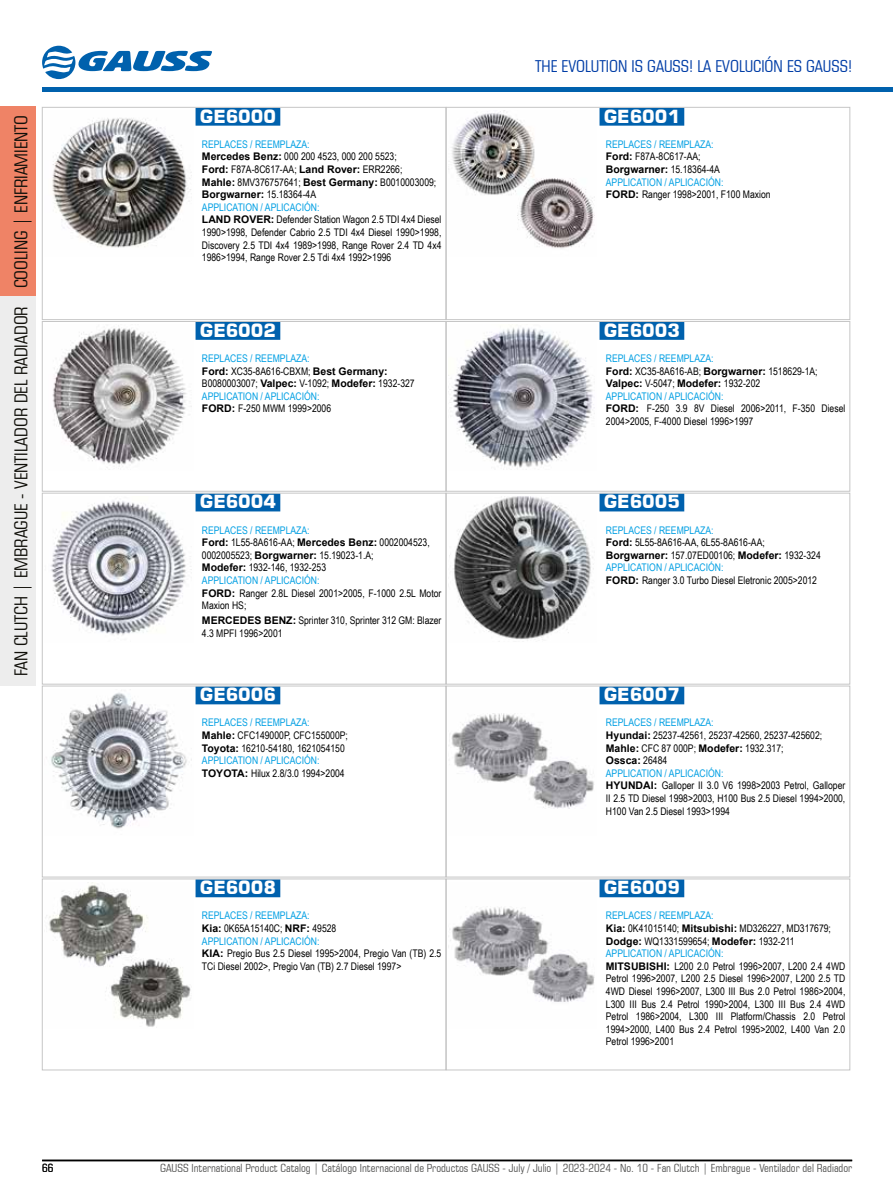
<style>
.page{position:relative;width:893px;height:1191px;background:#fff}
.page>*{position:absolute;margin:0;border:0;box-sizing:border-box;transform-origin:0 0}
.t1{font:condensed 18px "Square 721 BT";color:#11100a}
.t2{font:700 18px "Square 721 BT";color:#fff}
.t3{font:condensed 16.5px "Square 721 BT";color:#003da6}
.t4{font:condensed 11.25px "Square 721 BT";color:#575756}
.t5{font:condensed 11.25px "Square 721 BT";color:#000}
.t6{font:10.5px/12.6px "Arial Narrow";color:#000}
.t7{font:700 10.5px "Arial";color:#000}
.t8{font:10.5px/12.6px "Arial Narrow";color:#009fe3}
.s1{color:#009fe3}
.s2{font-family:"Arial";font-weight:700}
.s3{font-family:"Arial Narrow";font-weight:400}
.s4{font-family:"Arial";font-weight:700;color:#000}
.s5{color:#000}
</style>
<div class="page">
<hr style="left:42px;top:1159px;width:810px;height:2px;background:#000">
<div style="left:0;top:296px;width:36px;height:389px;background:#ededed"></div>
<div style="left:0;top:106px;width:36px;height:190px;background:#ef8366"></div>
<svg style="left:42px;top:46px;width:170px;height:33px"></svg>
<hr style="left:42px;top:87px;width:851px;height:4px;background:#0061ad">
<div style="left:196px;top:108px;width:84px;height:18px;background:#0061ad"></div>
<div style="left:42px;top:107px;width:404px;height:213px;border:1px solid #c6c6c6"></div>
<img style="left:52px;top:118px;width:140px;height:130px">
<div style="left:599px;top:108px;width:85px;height:18px;background:#0061ad"></div>
<div style="left:446px;top:107px;width:404px;height:213px;border:1px solid #c6c6c6"></div>
<img style="left:451px;top:111px;width:144px;height:138px">
<div style="left:196px;top:322px;width:84px;height:18px;background:#0061ad"></div>
<div style="left:42px;top:321px;width:404px;height:170px;border:1px solid #c6c6c6"></div>
<img style="left:52px;top:325px;width:140px;height:140px">
<div style="left:599px;top:322px;width:85px;height:18px;background:#0061ad"></div>
<div style="left:446px;top:321px;width:404px;height:170px;border:1px solid #c6c6c6"></div>
<img style="left:450px;top:327px;width:145px;height:143px">
<div style="left:196px;top:493px;width:84px;height:18px;background:#0061ad"></div>
<div style="left:42px;top:493px;width:404px;height:191px;border:1px solid #c6c6c6"></div>
<img style="left:51px;top:500px;width:141px;height:135px">
<div style="left:599px;top:493px;width:85px;height:18px;background:#0061ad"></div>
<div style="left:446px;top:493px;width:404px;height:191px;border:1px solid #c6c6c6"></div>
<img style="left:449px;top:496px;width:145px;height:146px">
<div style="left:196px;top:686px;width:84px;height:18px;background:#0061ad"></div>
<div style="left:42px;top:686px;width:404px;height:191px;border:1px solid #c6c6c6"></div>
<img style="left:51px;top:689px;width:141px;height:140px">
<div style="left:599px;top:686px;width:85px;height:18px;background:#0061ad"></div>
<div style="left:446px;top:686px;width:404px;height:191px;border:1px solid #c6c6c6"></div>
<img style="left:451px;top:713px;width:143px;height:96px">
<div style="left:196px;top:879px;width:84px;height:18px;background:#0061ad"></div>
<div style="left:42px;top:878px;width:404px;height:192px;border:1px solid #c6c6c6"></div>
<img style="left:46px;top:882px;width:145px;height:145px">
<div style="left:599px;top:879px;width:85px;height:18px;background:#0061ad"></div>
<div style="left:446px;top:878px;width:404px;height:192px;border:1px solid #c6c6c6"></div>
<img style="left:450px;top:907px;width:145px;height:95px">
<h1 class="t1" style="left:10px;top:676px;width:563px;rotate:-90deg">FAN CLUTCH | EMBRAGUE - VENTILADOR DEL RADIADOR COOLING | ENFRIAMIENTO</h1>
<p class="t5" style="left:42px;top:1161px;width:13px">66</p>
<h1 class="t2" style="left:200px;top:105px;width:78px">GE6000</h1>
<p class="t6" style="left:202px;top:137px;width:236px"><span class="s1">REPLACES / REEMPLAZA:<br></span><span class="s2">Mercedes Benz:</span> 000 200 4523, 000 200 5523;<br><span class="s2">Ford:</span> F87A-8C617-AA; <span class="s2">Land Rover:</span> ERR2266; <span class="s2">Mahle:</span> 8MV376757641; <span class="s2">Best Germany:</span> B0010003009;</p>
<p class="t7" style="left:202px;top:187px;width:116px">Borgwarner: <span class="s3">15.18364-4A</span></p>
<p class="t6" style="left:202px;top:200px;width:241px"><span class="s1">APPLICATION / APLICACIÓN:<br></span><span class="s2">LAND ROVER:</span> Defender Station Wagon 2.5 TDI 4x4 Diesel 1990&gt;1998, Defender Cabrio 2.5 TDI 4x4 Diesel 1990&gt;1998, Discovery 2.5 TDI 4x4 1989&gt;1998, Range Rover 2.4 TD 4x4<br>1986&gt;1994, Range Rover 2.5 Tdi 4x4 1992&gt;1996</p>
<h1 class="t2" style="left:200px;top:319px;width:78px">GE6002</h1>
<p class="t8" style="left:202px;top:351px;width:109px">REPLACES / REEMPLAZA:</p>
<p class="t7" style="left:202px;top:363px;width:187px">Ford: <span class="s3">XC35-8A616-CBXM;</span> Best Germany:</p>
<p class="t6" style="left:202px;top:377px;width:214px">B0080003007; <span class="s2">Valpec:</span> V-1092; <span class="s2">Modefer:</span> 1932-327<br><span class="s1">APPLICATION / APLICACIÓN:<br></span><span class="s2">FORD:</span> F-250 MWM 1999&gt;2006</p>
<h1 class="t2" style="left:200px;top:491px;width:78px">GE6004</h1>
<p class="t6" style="left:202px;top:523px;width:241px"><span class="s1">REPLACES / REEMPLAZA:<br></span><span class="s2">Ford:</span> 1L55-8A616-AA; <span class="s2">Mercedes Benz:</span> 0002004523, 0002005523; <span class="s2">Borgwarner:</span> 15.19023-1.A;<br><span class="s2">Modefer:</span> 1932-146, 1932-253<br><span class="s1">APPLICATION / APLICACIÓN:<br></span><span class="s2">FORD:</span> Ranger 2.8L Diesel 2001&gt;2005, F-1000 2.5L Motor Maxion HS;</p>
<p class="t6" style="left:202px;top:613px;width:241px"><span class="s2">MERCEDES BENZ:</span> Sprinter 310, Sprinter 312 GM: Blazer<br>4.3 MPFI 1996&gt;2001</p>
<h1 class="t2" style="left:200px;top:684px;width:78px">GE6006</h1>
<p class="t6" style="left:202px;top:716px;width:148px"><span class="s1">REPLACES / REEMPLAZA:<br></span><span class="s2">Mahle:</span> CFC149000P, CFC155000P;<br><span class="s2">Toyota:</span> 16210-54180, 1621054150<br><span class="s1">APPLICATION / APLICACIÓN:<br></span><span class="s2">TOYOTA:</span> Hilux 2.8/3.0 1994&gt;2004</p>
<h1 class="t2" style="left:200px;top:876px;width:78px">GE6008</h1>
<p class="t6" style="left:202px;top:909px;width:241px"><span class="s1">REPLACES / REEMPLAZA:<br></span><span class="s2">Kia:</span> 0K65A15140C; <span class="s2">NRF:</span> 49528<br><span class="s1">APPLICATION / APLICACIÓN:<br></span><span class="s2">KIA:</span> Pregio Bus 2.5 Diesel 1995&gt;2004, Pregio Van (TB) 2.5<br>TCi Diesel 2002&gt;, Pregio Van (TB) 2.7 Diesel 1997&gt;</p>
<h2 class="t3" style="left:535px;top:56px;width:319px">THE EVOLUTION IS GAUSS! LA EVOLUCIÓN ES GAUSS!</h2>
<h1 class="t2" style="left:604px;top:105px;width:78px">GE6001</h1>
<p class="t8" style="left:606px;top:137px;width:109px">REPLACES / REEMPLAZA:<br><span class="s4">Ford:</span> <span class="s5">F87A-8C617-AA;</span></p>
<p class="t7" style="left:606px;top:162px;width:116px">Borgwarner: <span class="s3">15.18364-4A</span></p>
<p class="t6" style="left:606px;top:175px;width:166px"><span class="s1">APPLICATION / APLICACIÓN:<br></span><span class="s2">FORD:</span> Ranger 1998&gt;2001, F100 Maxion</p>
<h1 class="t2" style="left:604px;top:319px;width:78px">GE6003</h1>
<p class="t6" style="left:606px;top:351px;width:213px"><span class="s1">REPLACES / REEMPLAZA:<br></span><span class="s2">Ford:</span> XC35-8A616-AB; <span class="s2">Borgwarner:</span> 1518629-1A;</p>
<p class="t7" style="left:606px;top:376px;width:156px">Valpec: <span class="s3">V-5047;</span> Modefer: <span class="s3">1932-202</span></p>
<p class="t6" style="left:606px;top:389px;width:241px"><span class="s1">APPLICATION / APLICACIÓN:<br></span><span class="s2">FORD:</span> F-250 3.9 8V Diesel 2006&gt;2011, F-350 Diesel<br>2004&gt;2005, F-4000 Diesel 1996&gt;1997</p>
<h1 class="t2" style="left:604px;top:491px;width:78px">GE6005</h1>
<p class="t6" style="left:606px;top:523px;width:216px"><span class="s1">REPLACES / REEMPLAZA:<br></span><span class="s2">Ford:</span> 5L55-8A616-AA, 6L55-8A616-AA; <span class="s2">Borgwarner:</span> 157.07ED00106; <span class="s2">Modefer:</span> 1932-324<br><span class="s1">APPLICATION / APLICACIÓN:<br></span><span class="s2">FORD:</span> Ranger 3.0 Turbo Diesel Eletronic 2005&gt;2012</p>
<h1 class="t2" style="left:604px;top:684px;width:78px">GE6007</h1>
<p class="t6" style="left:606px;top:716px;width:218px"><span class="s1">REPLACES / REEMPLAZA:<br></span><span class="s2">Hyundai:</span> 25237-42561, 25237-42560, 25237-425602;<br><span class="s2">Mahle:</span> CFC 87 000P; <span class="s2">Modefer:</span> 1932.317;</p>
<p class="t7" style="left:606px;top:753px;width:63px">Ossca: <span class="s3">26484</span></p>
<p class="t6" style="left:606px;top:766px;width:241px"><span class="s1">APPLICATION / APLICACIÓN:<br></span><span class="s2">HYUNDAI:</span> Galloper II 3.0 V6 1998&gt;2003 Petrol, Galloper II 2.5 TD Diesel 1998&gt;2003, H100 Bus 2.5 Diesel 1994&gt;2000, H100 Van 2.5 Diesel 1993&gt;1994</p>
<h1 class="t2" style="left:604px;top:876px;width:78px">GE6009</h1>
<p class="t6" style="left:606px;top:909px;width:241px"><span class="s1">REPLACES / REEMPLAZA:<br></span><span class="s2">Kia:</span> 0K41015140; <span class="s2">Mitsubishi:</span> MD326227, MD317679; <span class="s2">Dodge:</span> WQ1331599654; <span class="s2">Modefer:</span> 1932-211<br><span class="s1">APPLICATION / APLICACIÓN:<br></span><span class="s2">MITSUBISHI:</span> L200 2.0 Petrol 1996&gt;2007, L200 2.4 4WD Petrol 1996&gt;2007, L200 2.5 Diesel 1996&gt;2007, L200 2.5 TD 4WD Diesel 1996&gt;2007, L300 III Bus 2.0 Petrol 1986&gt;2004, L300 III Bus 2.4 Petrol 1990&gt;2004, L300 III Bus 2.4 4WD Petrol 1986&gt;2004, L300 III Platform/Chassis 2.0 Petrol 1994&gt;2000, L400 Bus 2.4 Petrol 1995&gt;2002, L400 Van 2.0<br>Petrol 1996&gt;2001</p>
<p class="t4" style="left:160px;top:1161px;width:693px">GAUSS International Product Catalog | Catálogo Internacional de Productos GAUSS - July / Julio | 2023-2024 - No. 10 - Fan Clutch | Embrague - Ventilador del Radiador</p>
</div>
